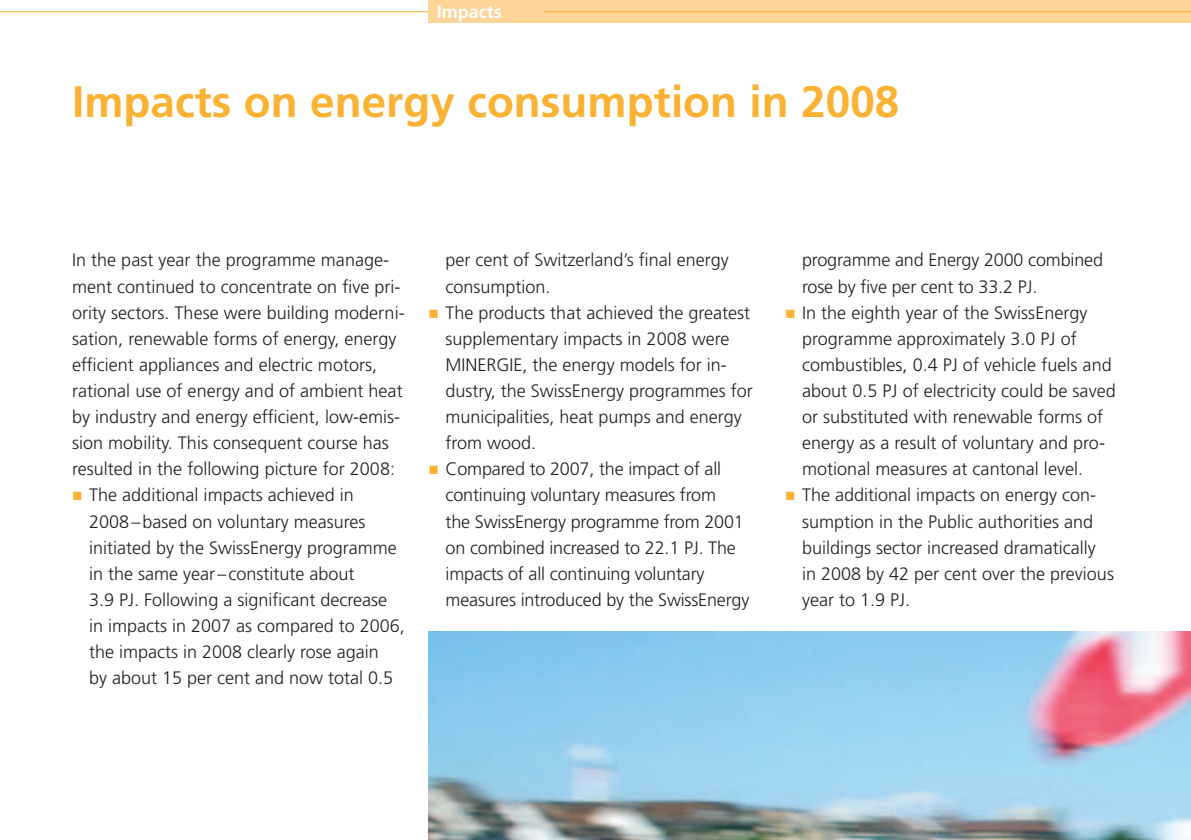
<style>
.page{position:relative;width:1191px;height:840px;background:#fff}
.page>*{position:absolute;margin:0;border:0;box-sizing:border-box;transform-origin:0 0}
.t1{font:700 44px "Frutiger LT Std";color:#fbb131}
.t2{font:300 18px/26px "Frutiger LT Std";color:#231f20}
.t3{font:700 18px "Frutiger LT Std";color:#fff}
</style>
<div class="page">
<div style="left:428px;top:0;width:763px;height:23px;background:#fed596"></div>
<hr style="left:0;top:11px;width:1191px;height:1px;background:#fbb131">
<img style="left:428px;top:631px;width:763px;height:208px">
<div style="left:428px;top:0;width:116px;height:23px;background:#fed596"></div>
<p class="t3" style="left:437px;top:1px;width:67px">Impacts</p>
<h1 class="t1" style="left:72px;top:75px;width:829px">Impacts on energy consumption in 2008</h1>
<p class="t2" style="left:72px;top:247px;width:319px">In the past year the programme manage-</p>
<p class="t2" style="left:72px;top:273px;width:330px">ment continued to concentrate on five pri-</p>
<p class="t2" style="left:72px;top:299px;width:334px">ority sectors. These were building moderni-</p>
<p class="t2" style="left:72px;top:325px;width:326px">sation, renewable forms of energy, energy</p>
<p class="t2" style="left:72px;top:352px;width:307px">efficient appliances and electric motors,</p>
<p class="t2" style="left:72px;top:378px;width:332px">rational use of energy and of ambient heat</p>
<p class="t2" style="left:72px;top:404px;width:330px">by industry and energy efficient, low-emis-</p>
<p class="t2" style="left:72px;top:430px;width:318px">sion mobility. This consequent course has</p>
<p class="t2" style="left:72px;top:456px;width:324px">resulted in the following picture for 2008:</p>
<p class="t2" style="left:89px;top:482px;width:266px">The additional impacts achieved in</p>
<p class="t2" style="left:89px;top:508px;width:278px">2008–based on voluntary measures</p>
<p class="t2" style="left:89px;top:534px;width:309px">initiated by the SwissEnergy programme</p>
<p class="t2" style="left:89px;top:560px;width:267px">in the same year–constitute about</p>
<p class="t2" style="left:89px;top:586px;width:299px">3.9 PJ. Following a significant decrease</p>
<p class="t2" style="left:89px;top:612px;width:317px">in impacts in 2007 as compared to 2006,</p>
<p class="t2" style="left:89px;top:638px;width:291px">the impacts in 2008 clearly rose again</p>
<p class="t2" style="left:89px;top:665px;width:306px">by about 15 per cent and now total 0.5</p>
<p class="t2" style="left:445px;top:247px;width:309px">per cent of Switzerland’s final energy consumption.<br>The products that achieved the greatest supplementary impacts in 2008 were MINERGIE, the energy models for in&shy;dustry, the SwissEnergy programmes for municipalities, heat pumps and energy from wood.<br>Compared to 2007, the impact of all continuing voluntary measures from<br>the SwissEnergy programme from 2001 on combined increased to 22.1 PJ. The impacts of all continuing voluntary measures introduced by the SwissEnergy</p>
<p class="t2" style="left:802px;top:247px;width:315px">programme and Energy 2000 combined rose by five per cent to 33.2 PJ.<br>In the eighth year of the SwissEnergy programme approximately 3.0 PJ of combustibles, 0.4 PJ of vehicle fuels and about 0.5 PJ of electricity could be saved or substituted with renewable forms of energy as a result of voluntary and pro&shy;motional measures at cantonal level.<br>The additional impacts on energy con&shy;sumption in the Public authorities and buildings sector increased dramatically<br>in 2008 by 42 per cent over the previous year to 1.9 PJ.</p>
</div>
